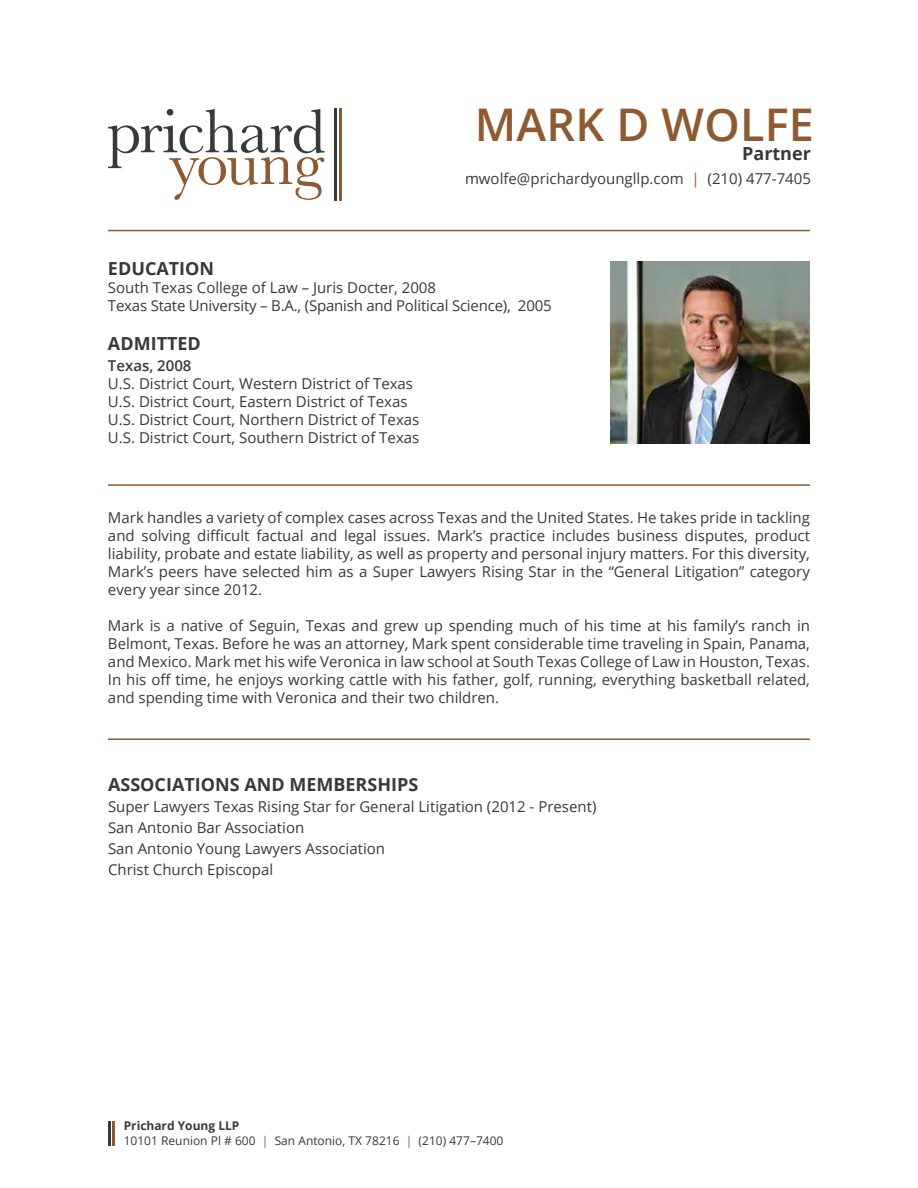
<style>
.page{position:relative;width:918px;height:1188px;background:#fff}
.page>*{position:absolute;margin:0;border:0;box-sizing:border-box;transform-origin:0 0}
.t1{font:600 45px "Open Sans";letter-spacing:.005em;color:#8d5a31}
.t2{font:700 18px "Open Sans";color:#373a36}
.t3{font:15px/18px "Open Sans";color:#373a36}
.t4{font:600 15px "Open Sans";color:#373a36}
.t5{font:12px/15px "Open Sans";color:#373a36}
.s1{color:#8d5a31}
.s2{font-weight:700}
</style>
<div class="page">
<svg style="left:108px;top:109px;width:217px;height:91px"></svg>
<hr style="left:339px;top:108px;width:3px;height:92px;background:#8d5a31">
<hr style="left:335px;top:108px;width:2px;height:92px;background:#373a36">
<hr style="left:108px;top:738px;width:702px;height:2px;background:#8d5a31">
<hr style="left:108px;top:484px;width:702px;height:2px;background:#8d5a31">
<hr style="left:108px;top:230px;width:702px;height:1px;background:#8d5a31">
<img style="left:610px;top:261px;width:200px;height:182px">
<hr style="left:113px;top:1121px;width:2px;height:25px;background:#8d5a31">
<hr style="left:108px;top:1121px;width:3px;height:25px;background:#373a36">
<h1 class="t1" style="left:475px;top:94px;width:341px">MARK D WOLFE</h1>
<p class="t2" style="left:742px;top:141px;width:70px">Partner</p>
<p class="t3" style="left:465px;top:169px;width:348px">mwolfe@prichardyoungllp.com <span class="s1">|</span> (210) 477-7405</p>
<p class="t2" style="left:108px;top:256px;width:108px">EDUCATION</p>
<p class="t3" style="left:108px;top:278px;width:445px">South Texas College of Law – Juris Docter, 2008<br>Texas State University – B.A., (Spanish and Political Science), 2005</p>
<p class="t2" style="left:108px;top:331px;width:94px">ADMITTED</p>
<p class="t4" style="left:108px;top:355px;width:85px">Texas, 2008</p>
<p class="t3" style="left:108px;top:374px;width:313px">U.S. District Court, Western District of Texas U.S. District Court, Eastern District of Texas U.S. District Court, Northern District of Texas U.S. District Court, Southern District of Texas</p>
<p class="t3" style="left:108px;top:508px;width:704px;text-align:justify">Mark handles a variety of complex cases across Texas and the United States. He takes pride in tackling and solving difficult factual and legal issues. Mark’s practice includes business disputes, product liability, probate and estate liability, as well as property and personal injury matters. For this diversity, Mark’s peers have selected him as a Super Lawyers Rising Star in the “General Litigation” category every year since 2012.</p>
<p class="t3" style="left:108px;top:616px;width:704px;text-align:justify">Mark is a native of Seguin, Texas and grew up spending much of his time at his family’s ranch in Belmont, Texas. Before he was an attorney, Mark spent considerable time traveling in Spain, Panama, and Mexico. Mark met his wife Veronica in law school at South Texas College of Law in Houston, Texas.<br>In his off time, he enjoys working cattle with his father, golf, running, everything basketball related, and spending time with Veronica and their two children.</p>
<p class="t2" style="left:108px;top:772px;width:312px">ASSOCIATIONS AND MEMBERSHIPS</p>
<p class="t3" style="left:108px;top:796px;width:490px;line-height:21px">Super Lawyers Texas Rising Star for General Litigation (2012 - Present)<br>San Antonio Bar Association<br>San Antonio Young Lawyers Association<br>Christ Church Episcopal</p>
<p class="t5" style="left:124px;top:1118px;width:381px"><span class="s2">Prichard Young LLP<br></span>10101 Reunion Pl # 600 <span class="s1">|</span> San Antonio, TX 78216 <span class="s1">|</span> (210) 477–7400</p>
</div>
